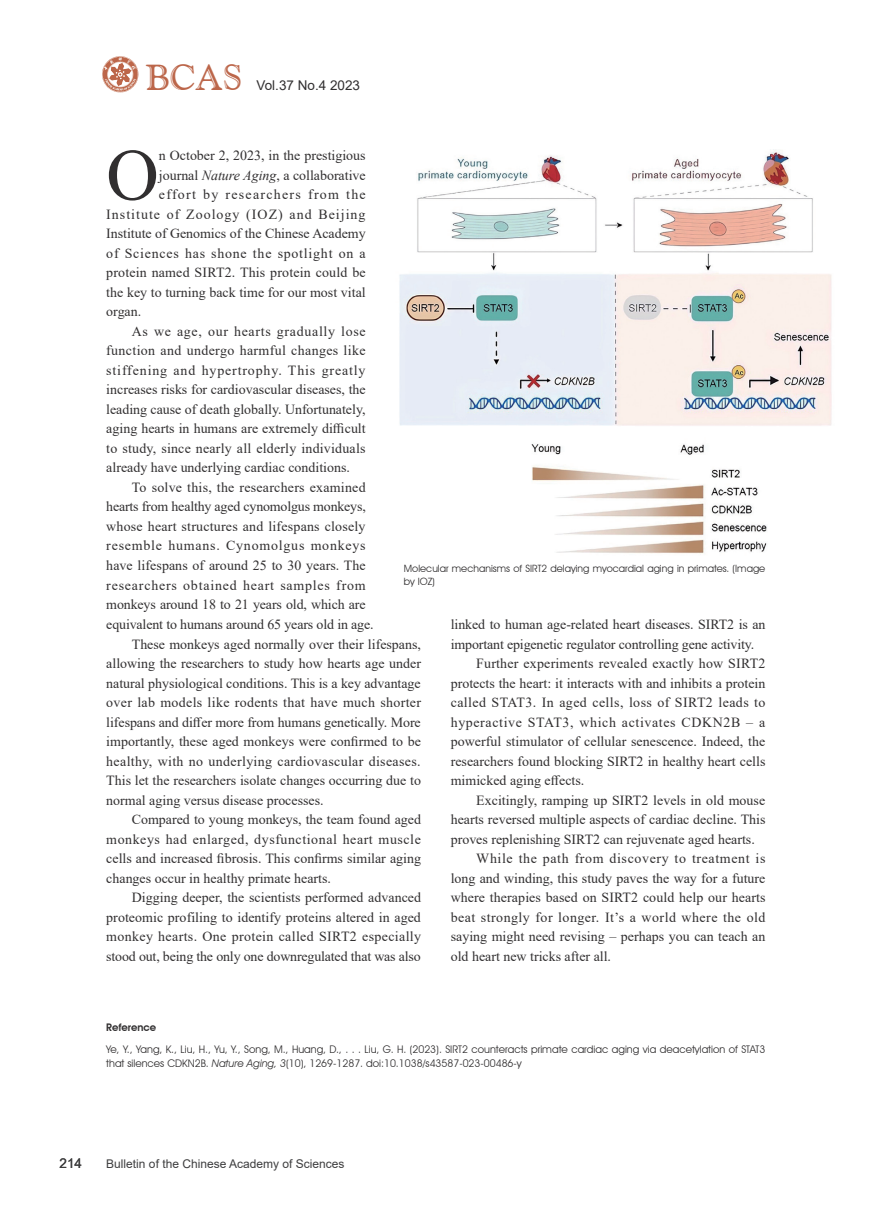
<style>
.page{position:relative;width:893px;height:1212px;background:#fff}
.page>*{position:absolute;margin:0;border:0;box-sizing:border-box;transform-origin:0 0}
.正文{font:72.9px "Times New Roman";color:#312f30}
.t1{font:36px "Goudy Handtooled BT";color:#bc664a}
.正文-2{font:13.95px/19.5px "Times New Roman";color:#312f30;text-align:justify}
.正文-3{font:13.95px "Times New Roman";letter-spacing:.075em;color:#312f30}
.正文-4{font:13.95px "Times New Roman";letter-spacing:.055em;color:#312f30}
.正文-5{font:13.95px "Times New Roman";letter-spacing:.09em;color:#312f30}
.t2{font:13.5px "Arial";color:#312f30}
.t3{font:13.5px "Arial";color:#3e3e3f}
.t4{font:12px "Arial";color:#3e3e3f}
.图片说明{font:10.5px/13.5px "Avant Garde IT Cby BT";color:#312f30}
.图片说明-2{font:600 10.5px "Avant Garde IT Cby BT";color:#312f30}
.图片说明-3{font:10.05px/12.8px "Avant Garde IT Cby BT";color:#312f30}
.s1{font-style:italic}
</style>
<div class="page">
<img style="left:102px;top:56px;width:36px;height:37px">
<img style="left:399px;top:149px;width:433px;height:405px">
<h2 class="t1" style="left:146px;top:56px;width:98px">BCAS</h2>
<p class="t2" style="left:256px;top:76px;width:105px">Vol.37 No.4 2023</p>
<p class="正文" style="left:106px;top:124px;width:54px">O</p>
<p class="正文-2" style="left:159px;top:146px;width:208px">n October 2, 2023, in the prestigious</p>
<p class="正文-2" style="left:159px;top:165px;width:208px">journal <span class="s1">Nature Aging</span>, a collaborative</p>
<p class="正文-5" style="left:159px;top:185px;width:208px">effort by researchers from the</p>
<p class="正文-3" style="left:106px;top:204px;width:261px">Institute of Zoology (IOZ) and Beijing</p>
<p class="正文-2" style="left:106px;top:224px;width:261px">Institute of Genomics of the Chinese Academy</p>
<p class="正文-4" style="left:106px;top:243px;width:261px">of Sciences has shone the spotlight on a</p>
<p class="正文-2" style="left:106px;top:263px;width:261px">protein named SIRT2. This protein could be</p>
<p class="正文-2" style="left:106px;top:282px;width:261px">the key to turning back time for our most vital</p>
<p class="正文-2" style="left:106px;top:302px;width:36px">organ.</p>
<p class="正文-2" style="left:106px;top:321px;width:261px;text-indent:26px">As we age, our hearts gradually lose function and undergo harmful changes like stiffening and hypertrophy. This greatly increases risks for cardiovascular diseases, the leading cause of death globally. Unfortunately, aging hearts in humans are extremely difficult to study, since nearly all elderly individuals already have underlying cardiac conditions.</p>
<p class="正文-2" style="left:106px;top:477px;width:269px;text-align:left;text-indent:26px">To solve this, the researchers examined hearts from healthy aged cynomolgus monkeys, whose heart structures and lifespans closely resemble humans. Cynomolgus monkeys have lifespans of around 25 to 30 years. The researchers obtained heart samples from monkeys around 18 to 21 years old, which are equivalent to humans around 65 years old in age.</p>
<p class="正文-2" style="left:106px;top:634px;width:316px;text-indent:26px">These monkeys aged normally over their lifespans, allowing the researchers to study how hearts age under natural physiological conditions. This is a key advantage over lab models like rodents that have much shorter lifespans and differ more from humans genetically. More importantly, these aged monkeys were confirmed to be healthy, with no underlying cardiovascular diseases.<br>This let the researchers isolate changes occurring due to normal aging versus disease processes.</p>
<p class="正文-2" style="left:106px;top:809px;width:316px;text-indent:26px">Compared to young monkeys, the team found aged monkeys had enlarged, dysfunctional heart muscle cells and increased fibrosis. This confirms similar aging changes occur in healthy primate hearts.</p>
<p class="正文-2" style="left:106px;top:887px;width:316px;text-indent:26px">Digging deeper, the scientists performed advanced proteomic profiling to identify proteins altered in aged monkey hearts. One protein called SIRT2 especially stood out, being the only one downregulated that was also</p>
<p class="图片说明-3" style="left:404px;top:562px;width:363px">Molecular mechanisms of SIRT2 delaying myocardial aging in primates. (Image by IOZ)</p>
<p class="正文-2" style="left:451px;top:614px;width:316px">linked to human age-related heart diseases. SIRT2 is an important epigenetic regulator controlling gene activity.</p>
<p class="正文-2" style="left:451px;top:653px;width:316px;text-indent:26px">Further experiments revealed exactly how SIRT2 protects the heart: it interacts with and inhibits a protein called STAT3. In aged cells, loss of SIRT2 leads to hyperactive STAT3, which activates CDKN2B – a powerful stimulator of cellular senescence. Indeed, the researchers found blocking SIRT2 in healthy heart cells mimicked aging effects.</p>
<p class="正文-2" style="left:451px;top:790px;width:316px;text-indent:26px">Excitingly, ramping up SIRT2 levels in old mouse hearts reversed multiple aspects of cardiac decline. This proves replenishing SIRT2 can rejuvenate aged hearts.</p>
<p class="正文-2" style="left:451px;top:848px;width:316px;text-indent:26px">While the path from discovery to treatment is long and winding, this study paves the way for a future where therapies based on SIRT2 could help our hearts beat strongly for longer. It’s a world where the old saying might need revising – perhaps you can teach an old heart new tricks after all.</p>
<p class="图片说明-2" style="left:106px;top:1020px;width:51px">Reference</p>
<p class="图片说明" style="left:106px;top:1042px;width:661px">Ye, Y., Yang, K., Liu, H., Yu, Y., Song, M., Huang, D., . . . Liu, G. H. (2023). SIRT2 counteracts primate cardiac aging via deacetylation of STAT3 that silences CDKN2B. <span class="s1">Nature Aging, 3</span>(10), 1269-1287. doi:10.1038/s43587-023-00486-y</p>
<p class="t3" style="left:60px;top:1154px;width:24px">214</p>
<p class="t4" style="left:106px;top:1155px;width:240px">Bulletin of the Chinese Academy of Sciences</p>
</div>
